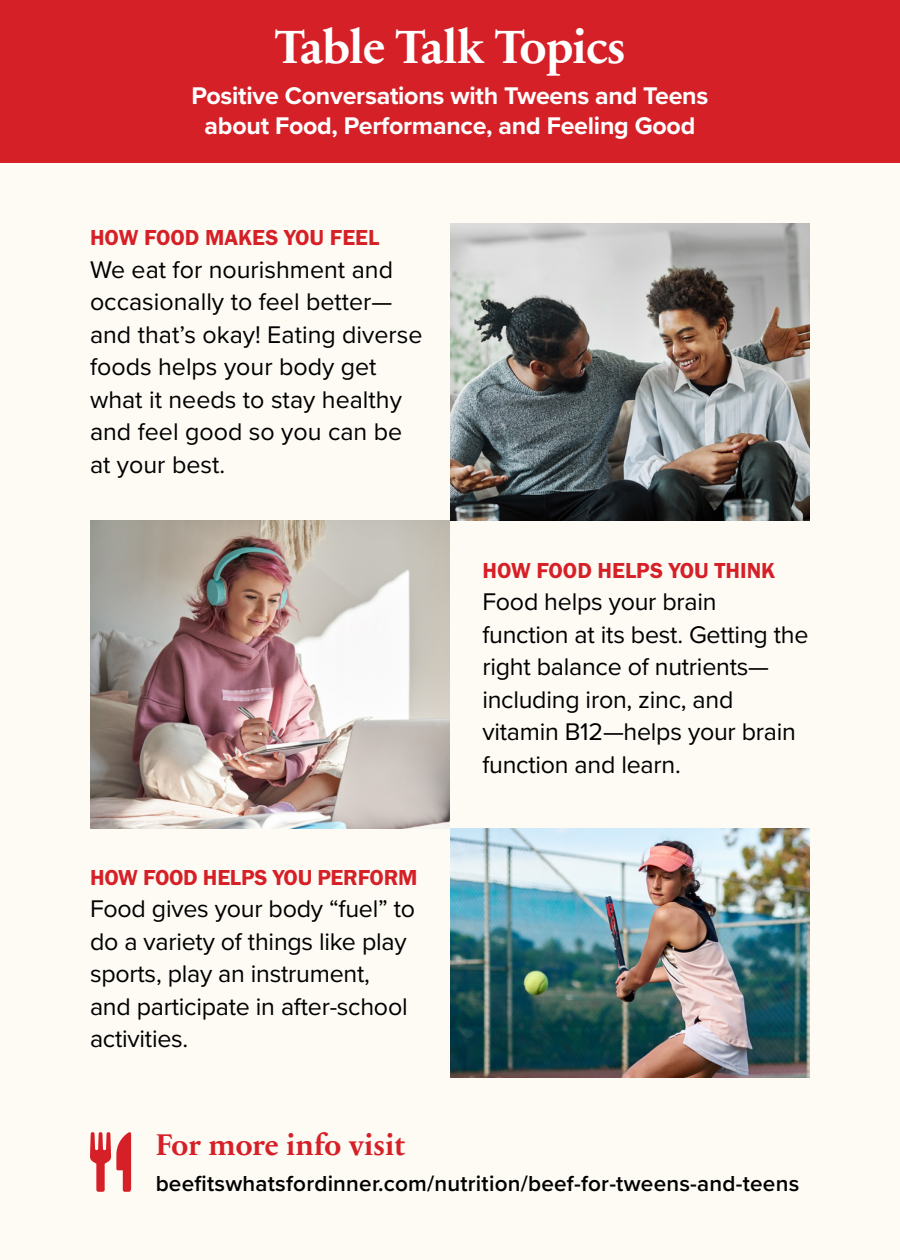
<style>
.page{position:relative;width:900px;height:1260px;background:#fefbf5}
.page>*{position:absolute;margin:0;border:0;box-sizing:border-box;transform-origin:0 0}
.t1{font:700 47.75px "Sabon Next LT";letter-spacing:-.02em;color:#fff}
.t2{font:700 30px "Sabon Next LT";color:#d62027}
.t3{font:25px/32.5px "Proxima Nova";letter-spacing:-.01em;color:#000}
.t4{font:700 25px/30px "Proxima Nova";letter-spacing:-.01em;color:#fff;text-align:center}
.t5{font:600 22.5px "Proxima Nova";letter-spacing:.01em;color:#000}
.t6{font:22.5px "Franklin Gothic URW Dem";letter-spacing:-.005em;color:#d62027}
</style>
<div class="page">
<div style="left:0;top:0;width:900px;height:162px;background:#d62027"></div>
<img style="left:450px;top:224px;width:360px;height:297px">
<img style="left:450px;top:828px;width:360px;height:249px">
<img style="left:90px;top:521px;width:360px;height:307px">
<svg style="left:90px;top:1132px;width:41px;height:60px"></svg>
<p class="t1" style="left:274px;top:9px;width:353px">Table Talk Topics</p>
<p class="t4" style="left:192px;top:80px;width:518px">Positive Conversations with Tweens and Teens about Food, Performance, and Feeling Good</p>
<p class="t6" style="left:90px;top:224px;width:291px">HOW FOOD MAKES YOU FEEL</p>
<p class="t3" style="left:90px;top:252px;width:334px">We eat for nourishment and occasionally to feel better— and that’s okay! Eating diverse foods helps your body get what it needs to stay healthy and feel good so you can be at your best.</p>
<p class="t6" style="left:90px;top:863px;width:329px">HOW FOOD HELPS YOU PERFORM</p>
<p class="t3" style="left:90px;top:891px;width:327px">Food gives your body “fuel” to do a variety of things like play sports, play an instrument, and participate in after-school activities.</p>
<p class="t6" style="left:482px;top:556px;width:295px">HOW FOOD HELPS YOU THINK</p>
<p class="t3" style="left:482px;top:584px;width:328px">Food helps your brain function at its best. Getting the right balance of nutrients— including iron, zinc, and vitamin B12—helps your brain function and learn.</p>
<p class="t2" style="left:156px;top:1121px;width:251px">For more info visit</p>
<p class="t5" style="left:156px;top:1167px;width:645px">beefitswhatsfordinner.com/nutrition/beef-for-tweens-and-teens</p>
</div>
